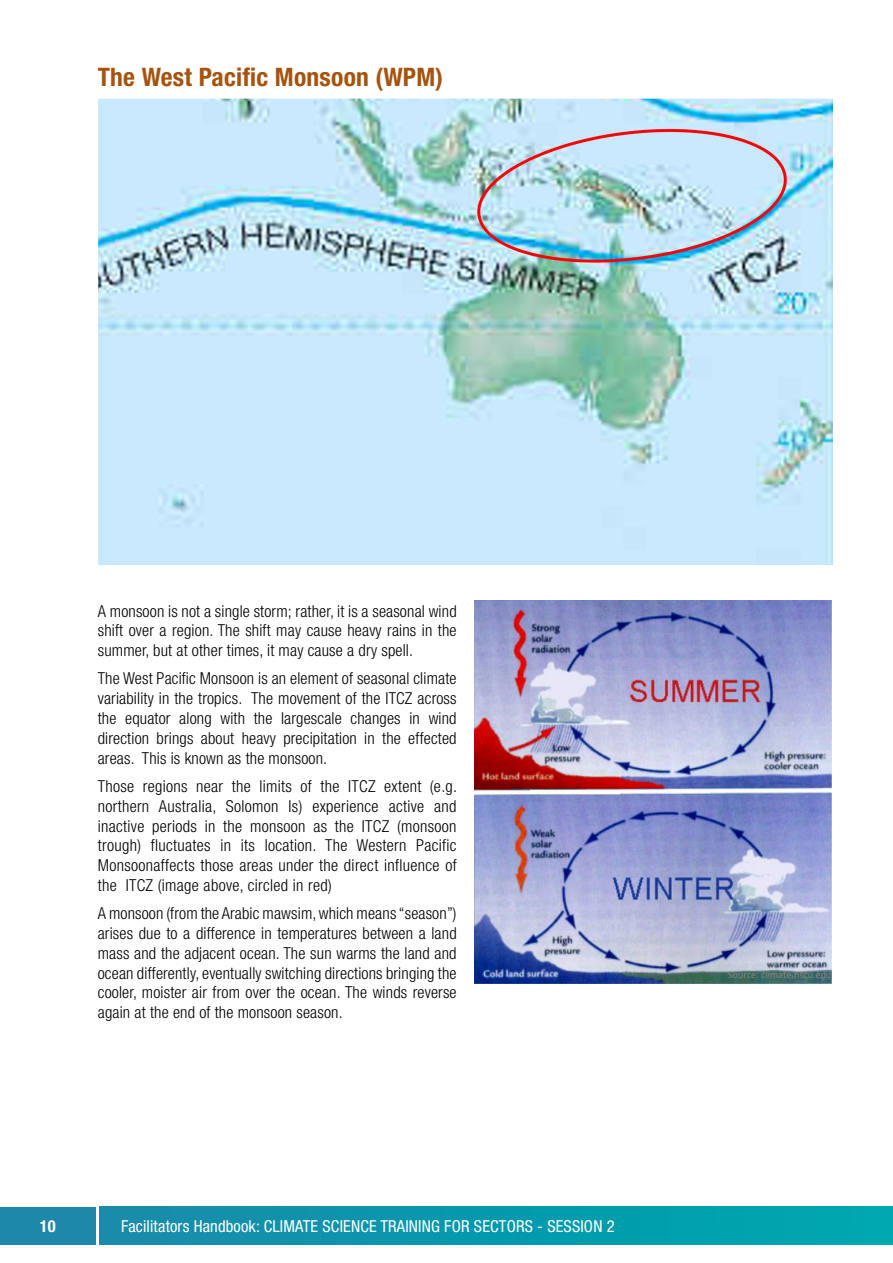
<style>
.page{position:relative;width:893px;height:1263px;background:#fff}
.page>*{position:absolute;margin:0;border:0;box-sizing:border-box;transform-origin:0 0}
.t1{font:700 condensed 25.5px "Helvetica Neue LT Pro";letter-spacing:.01em;color:#a5530d}
.t2{font:300 condensed 16.5px/19.8px "Helvetica Neue LT Pro";letter-spacing:.01em;color:#000;text-align:justify}
.t3{font:condensed 16.5px "Helvetica Neue LT Pro";letter-spacing:.01em;color:#fff}
.t4{font:700 condensed 16.5px "Helvetica Neue LT Pro";color:#fff}
</style>
<div class="page">
<div style="left:0;top:1207px;width:96px;height:37px;background:#1d88a9"></div>
<div style="left:100px;top:1207px;width:793px;height:37px;background:linear-gradient(to right,#178baa,#00a8af)"></div>
<img style="left:98px;top:98px;width:734px;height:466px">
<img style="left:475px;top:600px;width:356px;height:384px">
<p class="t1" style="left:98px;top:62px;width:347px">The West Pacific Monsoon (WPM)</p>
<p class="t2" style="left:98px;top:601px;width:360px">A monsoon is not a single storm; rather, it is a seasonal wind shift over a region. The shift may cause heavy rains in the summer, but at other times, it may cause a dry spell.</p>
<p class="t2" style="left:98px;top:668px;width:360px">The West Pacific Monsoon is an element of seasonal climate variability in the tropics. The movement of the ITCZ across the equator along with the largescale changes in wind direction brings about heavy precipitation in the effected areas. This is known as the monsoon.</p>
<p class="t2" style="left:98px;top:776px;width:361px">Those regions near the limits of the ITCZ extent (e.g. northern Australia, Solomon Is) experience active and inactive periods in the monsoon as the ITCZ (monsoon trough) fluctuates in its location. The Western Pacific Monsoonaffects those areas under the direct influence of the ITCZ (image above, circled in red)</p>
<p class="t2" style="left:98px;top:903px;width:360px">A monsoon (from the Arabic mawsim, which means “season”) arises due to a difference in temperatures between a land mass and the adjacent ocean. The sun warms the land and ocean differently, eventually switching directions bringing the cooler, moister air from over the ocean. The winds reverse again at the end of the monsoon season.</p>
<p class="t4" style="left:40px;top:1216px;width:18px">10</p>
<p class="t3" style="left:121px;top:1216px;width:495px">Facilitators Handbook: CLIMATE SCIENCE TRAINING FOR SECTORS - SESSION 2</p>
</div>
